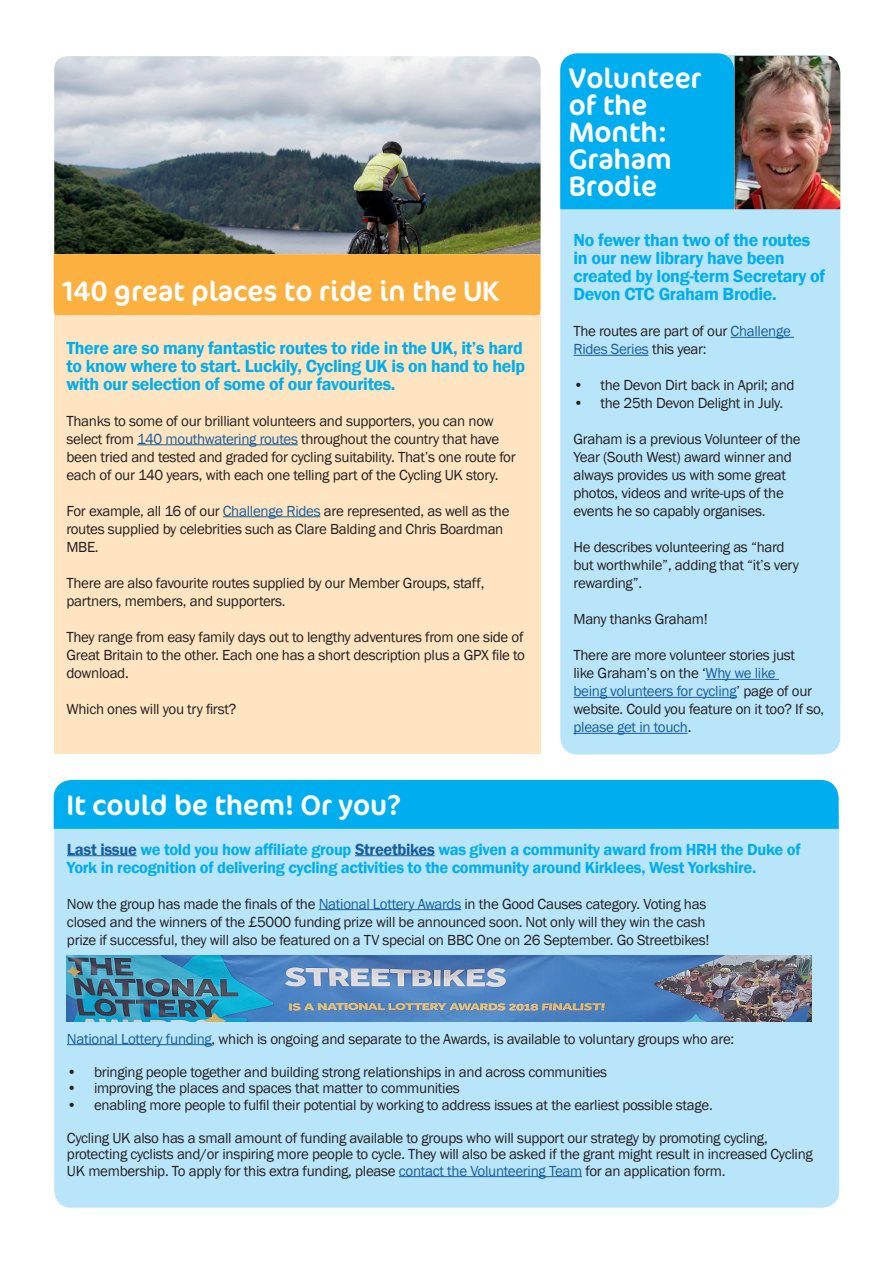
<style>
.page{position:relative;width:893px;height:1263px;background:#fff}
.page>*{position:absolute;margin:0;border:0;box-sizing:border-box;transform-origin:0 0}
.Body_copy{font:28.5px/27px "Cocon";color:#fff}
.Sub_heading_or_Intro{font:600 18px/18px "Franklin Gothic";letter-spacing:-.02em;color:#00aeef}
.Body_copy-2{font:600 16.5px/18px "Franklin Gothic";letter-spacing:-.02em;color:#00aeef}
.Body_copy-3{font:15px/18px "Franklin Gothic";letter-spacing:-.02em;color:#231f20}
.s1{color:#175d9e}
</style>
<div class="page">
<div style="left:54px;top:800px;width:785px;height:408px;background:#b9e5fa;border-radius:17px"></div>
<img style="left:54px;top:56px;width:487px;height:198px">
<div style="left:54px;top:254px;width:487px;height:61px;background:#fbb03f"></div>
<div style="left:54px;top:780px;width:785px;height:49px;background:#00aeef"></div>
<div style="left:560px;top:55px;width:280px;height:699px;background:#b9e5fa;border-radius:17px"></div>
<hr style="left:67px;top:855px;width:70px;height:1px;background:#175d9e">
<hr style="left:355px;top:855px;width:80px;height:1px;background:#175d9e">
<hr style="left:319px;top:909px;width:142px;height:1px;background:#175d9e">
<hr style="left:67px;top:1044px;width:145px;height:1px;background:#175d9e">
<hr style="left:399px;top:1176px;width:183px;height:1px;background:#175d9e">
<img style="left:67px;top:955px;width:745px;height:66px">
<div style="left:560px;top:53px;width:174px;height:156px;background:#00aeef"></div>
<hr style="left:731px;top:337px;width:63px;height:1px;background:#175d9e">
<hr style="left:573px;top:355px;width:76px;height:1px;background:#175d9e">
<hr style="left:705px;top:679px;width:74px;height:1px;background:#175d9e">
<hr style="left:573px;top:697px;width:163px;height:1px;background:#175d9e">
<hr style="left:573px;top:733px;width:115px;height:1px;background:#175d9e">
<img style="left:735px;top:56px;width:105px;height:153px">
<div style="left:54px;top:315px;width:487px;height:439px;background:#fee4c0"></div>
<hr style="left:137px;top:444px;width:161px;height:1px;background:#175d9e">
<hr style="left:223px;top:516px;width:97px;height:1px;background:#175d9e">
<p class="Body_copy" style="left:62px;top:278px;width:439px">140 great places to ride in the UK</p>
<p class="Sub_heading_or_Intro" style="left:66px;top:339px;width:460px">There are so many fantastic routes to ride in the UK, it’s hard to know where to start. Luckily, Cycling UK is on hand to help with our selection of some of our favourites.</p>
<p class="Body_copy-3" style="left:66px;top:412px;width:451px">Thanks to some of our brilliant volunteers and supporters, you can now select from <span class="s1">140 mouthwatering routes</span> throughout the country that have been tried and tested and graded for cycling suitability. That’s one route for each of our 140 years, with each one telling part of the Cycling UK story.</p>
<p class="Body_copy-3" style="left:66px;top:502px;width:445px">For example, all 16 of our <span class="s1">Challenge Rides</span> are represented, as well as the routes supplied by celebrities such as Clare Balding and Chris Boardman<br>MBE.</p>
<p class="Body_copy-3" style="left:66px;top:574px;width:420px">There are also favourite routes supplied by our Member Groups, staff, partners, members, and supporters.</p>
<p class="Body_copy-3" style="left:66px;top:628px;width:460px;text-align:justify">They range from easy family days out to lengthy adventures from one side of Great Britain to the other. Each one has a short description plus a GPX file to download.</p>
<p class="Body_copy-3" style="left:66px;top:700px;width:171px">Which ones will you try first?</p>
<p class="Body_copy" style="left:569px;top:65px;width:134px">Volunteer of the<br>Month:<br>Graham<br>Brodie</p>
<p class="Sub_heading_or_Intro" style="left:573px;top:231px;width:253px">No fewer than two of the routes in our new library have been created by long-term Secretary of<br>Devon CTC Graham Brodie.</p>
<p class="Body_copy-3" style="left:573px;top:322px;width:219px">The routes are part of our <span class="s1">Challenge<br>Rides Series</span> this year:</p>
<p class="Body_copy-3" style="left:573px;top:376px;width:223px">• the Devon Dirt back in April; and</p>
<p class="Body_copy-3" style="left:573px;top:394px;width:211px">• the 25th Devon Delight in July.</p>
<p class="Body_copy-3" style="left:573px;top:430px;width:229px">Graham is a previous Volunteer of the Year (South West) award winner and always provides us with some great photos, videos and write-ups of the events he so capably organises.</p>
<p class="Body_copy-3" style="left:573px;top:538px;width:227px">He describes volunteering as “hard but worthwhile”, adding that “it’s very rewarding”.</p>
<p class="Body_copy-3" style="left:573px;top:610px;width:136px">Many thanks Graham!</p>
<p class="Body_copy-3" style="left:573px;top:646px;width:252px">There are more volunteer stories just<br>like Graham’s on the ‘<span class="s1">Why we like<br>being volunteers for cycling</span>’ page of our website. Could you feature on it too? If so, <span class="s1">please get in touch</span>.</p>
<p class="Body_copy" style="left:66px;top:792px;width:336px">It could be them! Or you?</p>
<p class="Body_copy-2" style="left:67px;top:840px;width:735px"><span class="s1">Last issue</span> we told you how affiliate group <span class="s1">Streetbikes</span> was given a community award from HRH the Duke of<br>York in recognition of delivering cycling activities to the community around Kirklees, West Yorkshire.</p>
<p class="Body_copy-3" style="left:67px;top:895px;width:644px">Now the group has made the finals of the <span class="s1">National Lottery Awards</span> in the Good Causes category. Voting has closed and the winners of the £5000 funding prize will be announced soon. Not only will they win the cash prize if successful, they will also be featured on a TV special on BBC One on 26 September. Go Streetbikes!</p>
<p class="Body_copy-3" style="left:67px;top:1030px;width:669px"><span class="s1">National Lottery funding</span>, which is ongoing and separate to the Awards, is available to voluntary groups who are:</p>
<p class="Body_copy-3" style="left:67px;top:1063px;width:542px">• bringing people together and building strong relationships in and across communities</p>
<p class="Body_copy-3" style="left:67px;top:1079px;width:394px">• improving the places and spaces that matter to communities</p>
<p class="Body_copy-3" style="left:67px;top:1096px;width:647px">• enabling more people to fulfil their potential by working to address issues at the earliest possible stage.</p>
<p class="Body_copy-3" style="left:67px;top:1129px;width:747px;line-height:16.5px">Cycling UK also has a small amount of funding available to groups who will support our strategy by promoting cycling, protecting cyclists and/or inspiring more people to cycle. They will also be asked if the grant might result in increased Cycling<br>UK membership. To apply for this extra funding, please <span class="s1">contact the Volunteering Team</span> for an application form.</p>
</div>
